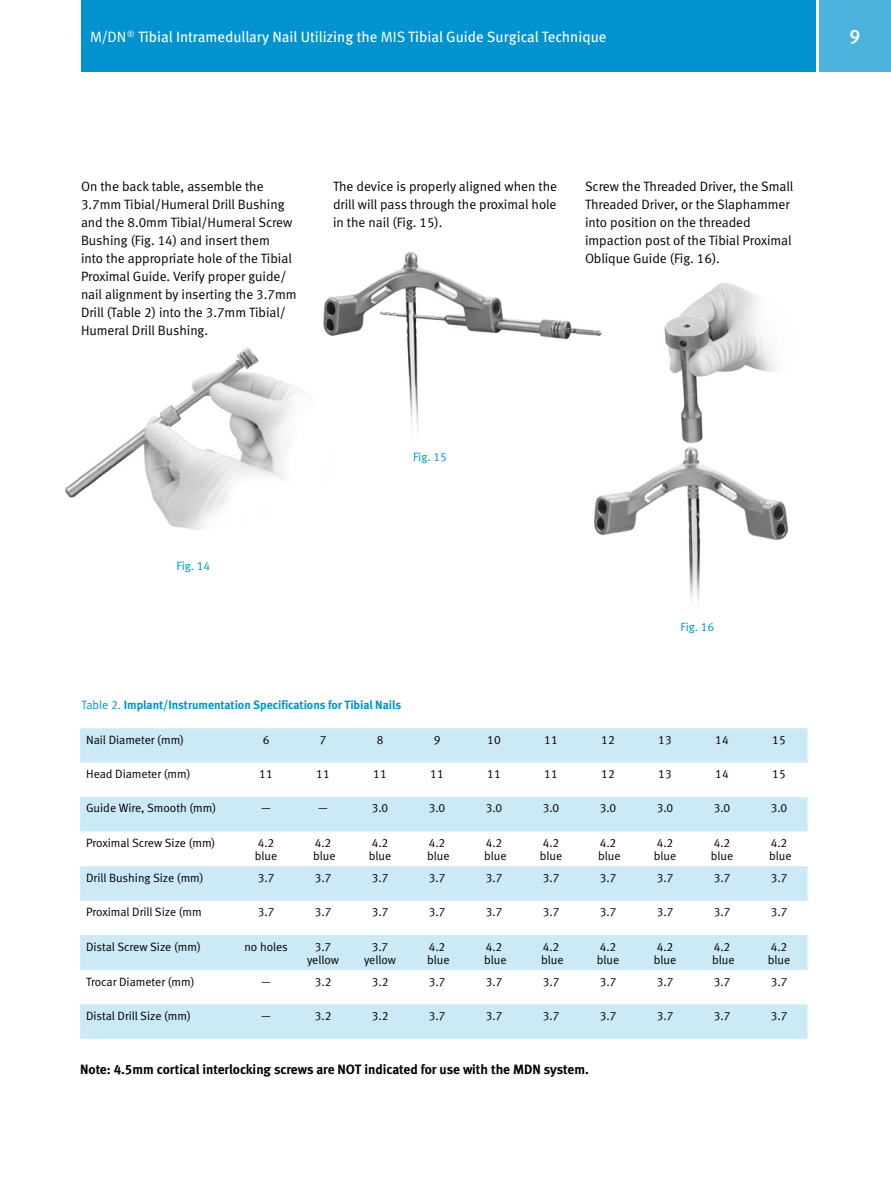
<style>
.page{position:relative;width:891px;height:1188px;background:#fff}
.page>*{position:absolute;margin:0;border:0;box-sizing:border-box;transform-origin:0 0}
.t1{font:19.5px "Meta Medium LF";color:#fff}
.t2{font:15px "Meta Book LF";color:#fff}
.t3{font:13.5px/18px "Meta Normal LF";color:#000}
.t4{font:13.5px "Meta Bold LF";color:#000}
.t5{font:12px/13.5px "Meta Normal LF";color:#000}
.t6{font:12px "Meta Bold LF";color:#0093d0}
.t7{font:12px "Meta Normal LF";color:#0093d0}
.s1{font-family:"Meta Normal LF"}
</style>
<div class="page">
<div style="left:81px;top:0;width:735px;height:72px;background:#0093d0"></div>
<div style="left:819px;top:0;width:72px;height:72px;background:#4db3de"></div>
<img style="left:594px;top:283px;width:195px;height:319px">
<svg style="left:80px;top:728px;width:728px;height:311px;fill:#d2ebf7"></svg>
<img style="left:65px;top:347px;width:243px;height:183px">
<img style="left:323px;top:252px;width:300px;height:191px">
<p class="t2" style="left:90px;top:28px;width:518px"><span class="s1">M/DN</span><sup>®</sup> Tibial Intramedullary Nail Utilizing the <span class="s1">MIS</span> Tibial Guide Surgical Technique</p>
<h1 class="t1" style="left:850px;top:25px;width:12px">9</h1>
<p class="t3" style="left:81px;top:177px;width:217px">On the back table, assemble the 3.7mm Tibial/Humeral Drill Bushing and the 8.0mm Tibial/Humeral Screw Bushing (Fig. 14) and insert them<br>into the appropriate hole of the Tibial Proximal Guide. Verify proper guide/ nail alignment by inserting the 3.7mm Drill (Table 2) into the 3.7mm Tibial/ Humeral Drill Bushing.</p>
<p class="t3" style="left:333px;top:177px;width:226px;text-align:justify">The device is properly aligned when the drill will pass through the proximal hole in the nail (Fig. 15).</p>
<p class="t3" style="left:585px;top:177px;width:210px">Screw the Threaded Driver, the Small<br>Threaded Driver, or the Slaphammer into position on the threaded impaction post of the Tibial Proximal<br>Oblique Guide (Fig. 16).</p>
<p class="t7" style="left:177px;top:558px;width:35px">Fig. 14</p>
<p class="t7" style="left:413px;top:450px;width:35px">Fig. 15</p>
<p class="t7" style="left:681px;top:620px;width:35px">Fig. 16</p>
<p class="t6" style="left:82px;top:698px;width:321px"><span class="s1">Table 2.</span> Implant/Instrumentation Specifications for Tibial Nails</p>
<p class="t5" style="left:86px;top:733px;width:99px">Nail Diameter (mm)</p>
<p class="t5" style="left:263px;top:733px;width:8px">6</p>
<p class="t5" style="left:320px;top:733px;width:8px">7</p>
<p class="t5" style="left:377px;top:733px;width:8px">8</p>
<p class="t5" style="left:434px;top:733px;width:8px">9</p>
<p class="t5" style="left:487px;top:733px;width:15px">10</p>
<p class="t5" style="left:544px;top:733px;width:15px">11</p>
<p class="t5" style="left:601px;top:733px;width:15px">12</p>
<p class="t5" style="left:658px;top:733px;width:15px">13</p>
<p class="t5" style="left:715px;top:733px;width:15px">14</p>
<p class="t5" style="left:772px;top:733px;width:15px">15</p>
<p class="t5" style="left:86px;top:767px;width:106px">Head Diameter (mm)</p>
<p class="t5" style="left:259px;top:767px;width:15px">11</p>
<p class="t5" style="left:316px;top:767px;width:15px">11</p>
<p class="t5" style="left:373px;top:767px;width:15px">11</p>
<p class="t5" style="left:430px;top:767px;width:15px">11</p>
<p class="t5" style="left:487px;top:767px;width:15px">11</p>
<p class="t5" style="left:544px;top:767px;width:15px">11</p>
<p class="t5" style="left:601px;top:767px;width:15px">12</p>
<p class="t5" style="left:658px;top:767px;width:15px">13</p>
<p class="t5" style="left:715px;top:767px;width:15px">14</p>
<p class="t5" style="left:772px;top:767px;width:15px">15</p>
<p class="t5" style="left:86px;top:801px;width:132px">Guide Wire, Smooth (mm)</p>
<p class="t5" style="left:261px;top:801px;width:11px">—</p>
<p class="t5" style="left:318px;top:801px;width:11px">—</p>
<p class="t5" style="left:372px;top:801px;width:18px">3.0</p>
<p class="t5" style="left:429px;top:801px;width:18px">3.0</p>
<p class="t5" style="left:486px;top:801px;width:18px">3.0</p>
<p class="t5" style="left:543px;top:801px;width:18px">3.0</p>
<p class="t5" style="left:600px;top:801px;width:18px">3.0</p>
<p class="t5" style="left:657px;top:801px;width:18px">3.0</p>
<p class="t5" style="left:714px;top:801px;width:18px">3.0</p>
<p class="t5" style="left:771px;top:801px;width:18px">3.0</p>
<p class="t5" style="left:86px;top:836px;width:131px">Proximal Screw Size (mm)</p>
<p class="t5" style="left:255px;top:836px;width:24px">4.2 blue</p>
<p class="t5" style="left:313px;top:836px;width:24px">4.2 blue</p>
<p class="t5" style="left:369px;top:836px;width:24px">4.2 blue</p>
<p class="t5" style="left:427px;top:836px;width:24px">4.2 blue</p>
<p class="t5" style="left:484px;top:836px;width:24px">4.2 blue</p>
<p class="t5" style="left:540px;top:836px;width:24px">4.2 blue</p>
<p class="t5" style="left:598px;top:836px;width:24px">4.2 blue</p>
<p class="t5" style="left:654px;top:836px;width:24px">4.2 blue</p>
<p class="t5" style="left:711px;top:836px;width:24px">4.2 blue</p>
<p class="t5" style="left:769px;top:836px;width:24px">4.2 blue</p>
<p class="t5" style="left:86px;top:871px;width:119px">Drill Bushing Size (mm)</p>
<p class="t5" style="left:258px;top:871px;width:18px">3.7</p>
<p class="t5" style="left:315px;top:871px;width:18px">3.7</p>
<p class="t5" style="left:372px;top:871px;width:18px">3.7</p>
<p class="t5" style="left:429px;top:871px;width:18px">3.7</p>
<p class="t5" style="left:486px;top:871px;width:18px">3.7</p>
<p class="t5" style="left:543px;top:871px;width:18px">3.7</p>
<p class="t5" style="left:600px;top:871px;width:18px">3.7</p>
<p class="t5" style="left:657px;top:871px;width:18px">3.7</p>
<p class="t5" style="left:714px;top:871px;width:18px">3.7</p>
<p class="t5" style="left:771px;top:871px;width:18px">3.7</p>
<p class="t5" style="left:86px;top:905px;width:117px">Proximal Drill Size (mm</p>
<p class="t5" style="left:258px;top:905px;width:18px">3.7</p>
<p class="t5" style="left:315px;top:905px;width:18px">3.7</p>
<p class="t5" style="left:372px;top:905px;width:18px">3.7</p>
<p class="t5" style="left:429px;top:905px;width:18px">3.7</p>
<p class="t5" style="left:486px;top:905px;width:18px">3.7</p>
<p class="t5" style="left:543px;top:905px;width:18px">3.7</p>
<p class="t5" style="left:600px;top:905px;width:18px">3.7</p>
<p class="t5" style="left:657px;top:905px;width:18px">3.7</p>
<p class="t5" style="left:714px;top:905px;width:18px">3.7</p>
<p class="t5" style="left:771px;top:905px;width:18px">3.7</p>
<p class="t5" style="left:86px;top:940px;width:116px">Distal Screw Size (mm)</p>
<p class="t5" style="left:244px;top:940px;width:45px">no holes</p>
<p class="t5" style="left:307px;top:940px;width:34px;text-align:center">3.7 yellow</p>
<p class="t5" style="left:364px;top:940px;width:34px;text-align:center">3.7 yellow</p>
<p class="t5" style="left:427px;top:940px;width:24px">4.2 blue</p>
<p class="t5" style="left:484px;top:940px;width:24px">4.2 blue</p>
<p class="t5" style="left:541px;top:940px;width:24px">4.2 blue</p>
<p class="t5" style="left:597px;top:940px;width:24px">4.2 blue</p>
<p class="t5" style="left:654px;top:940px;width:24px">4.2 blue</p>
<p class="t5" style="left:712px;top:940px;width:24px">4.2 blue</p>
<p class="t5" style="left:768px;top:940px;width:24px">4.2 blue</p>
<p class="t5" style="left:86px;top:975px;width:110px">Trocar Diameter (mm)</p>
<p class="t5" style="left:261px;top:975px;width:11px">—</p>
<p class="t5" style="left:315px;top:975px;width:18px">3.2</p>
<p class="t5" style="left:372px;top:975px;width:18px">3.2</p>
<p class="t5" style="left:429px;top:975px;width:18px">3.7</p>
<p class="t5" style="left:486px;top:975px;width:18px">3.7</p>
<p class="t5" style="left:543px;top:975px;width:18px">3.7</p>
<p class="t5" style="left:600px;top:975px;width:18px">3.7</p>
<p class="t5" style="left:657px;top:975px;width:18px">3.7</p>
<p class="t5" style="left:714px;top:975px;width:18px">3.7</p>
<p class="t5" style="left:771px;top:975px;width:18px">3.7</p>
<p class="t5" style="left:86px;top:1009px;width:106px">Distal Drill Size (mm)</p>
<p class="t5" style="left:261px;top:1009px;width:11px">—</p>
<p class="t5" style="left:315px;top:1009px;width:18px">3.2</p>
<p class="t5" style="left:372px;top:1009px;width:18px">3.2</p>
<p class="t5" style="left:429px;top:1009px;width:18px">3.7</p>
<p class="t5" style="left:486px;top:1009px;width:18px">3.7</p>
<p class="t5" style="left:543px;top:1009px;width:18px">3.7</p>
<p class="t5" style="left:600px;top:1009px;width:18px">3.7</p>
<p class="t5" style="left:657px;top:1009px;width:18px">3.7</p>
<p class="t5" style="left:714px;top:1009px;width:18px">3.7</p>
<p class="t5" style="left:771px;top:1009px;width:18px">3.7</p>
<p class="t4" style="left:80px;top:1062px;width:510px">Note: 4.5mm cortical interlocking screws are NOT indicated for use with the MDN system.</p>
</div>
